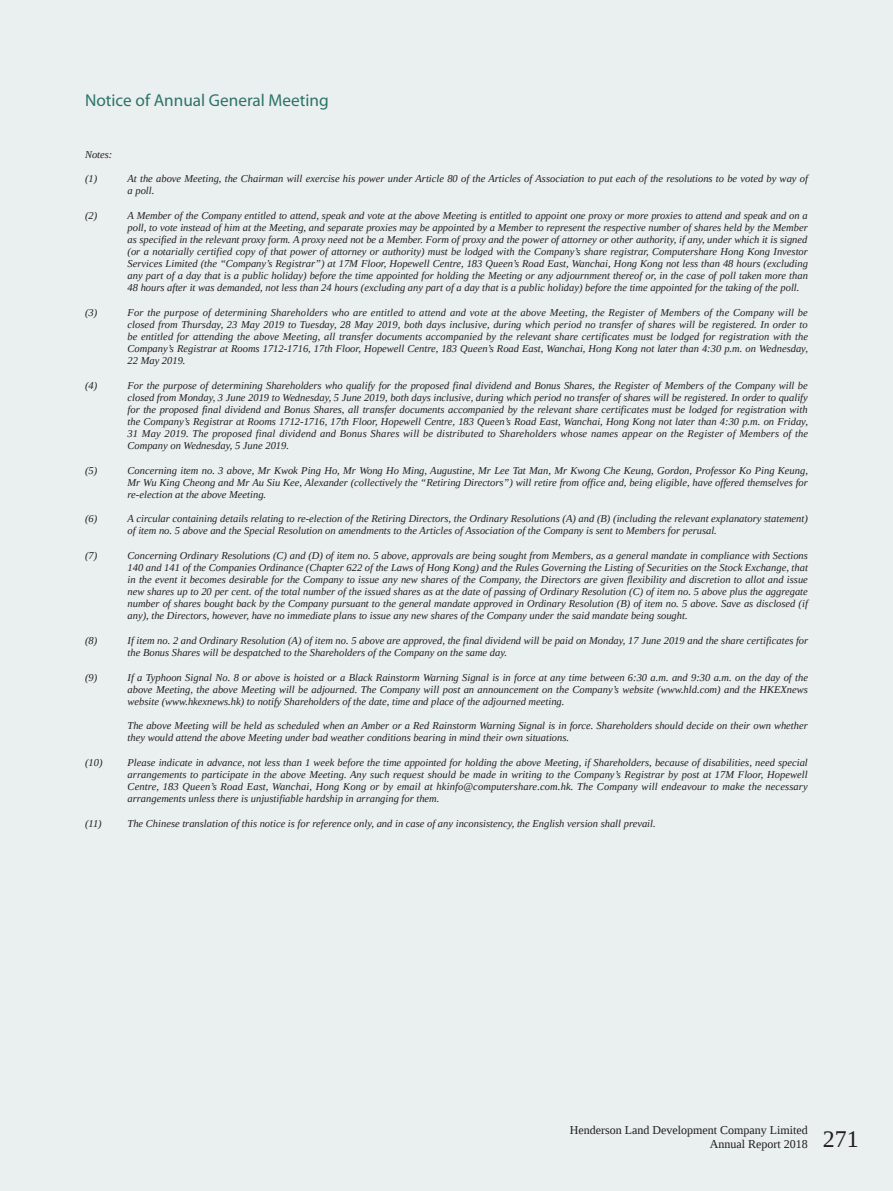
<style>
.page{position:relative;width:893px;height:1191px;background:#eaf0ef}
.page>*{position:absolute;margin:0;border:0;box-sizing:border-box;transform-origin:0 0}
.t1{font:17.25px "Myriad Pro";color:#2e7369}
.t2{font:12px/14.2px "Liberation Serif";color:#231f20}
.t3{font:italic 10.5px/12px "Liberation Serif";color:#231f20;text-align:justify}
.s1{font-size:24px}
</style>
<div class="page">
<h1 class="t1" style="left:85px;top:89px;width:245px">Notice of Annual General Meeting</h1>
<p class="t3" style="left:85px;top:148px;width:29px">Notes:</p>
<p class="t3" style="left:85px;top:173px;width:14px">(1)</p>
<p class="t3" style="left:128px;top:173px;width:682px">At the above Meeting, the Chairman will exercise his power under Article 80 of the Articles of Association to put each of the resolutions to be voted by way of a poll.</p>
<p class="t3" style="left:85px;top:209px;width:14px">(2)</p>
<p class="t3" style="left:128px;top:209px;width:682px">A Member of the Company entitled to attend, speak and vote at the above Meeting is entitled to appoint one proxy or more proxies to attend and speak and on a poll, to vote instead of him at the Meeting, and separate proxies may be appointed by a Member to represent the respective number of shares held by the Member as specified in the relevant proxy form. A proxy need not be a Member. Form of proxy and the power of attorney or other authority, if any, under which it is signed (or a notarially certified copy of that power of attorney or authority) must be lodged with the Company’s share registrar, Computershare Hong Kong Investor Services Limited (the “Company’s Registrar”) at 17M Floor, Hopewell Centre, 183 Queen’s Road East, Wanchai, Hong Kong not less than 48 hours (excluding any part of a day that is a public holiday) before the time appointed for holding the Meeting or any adjournment thereof or, in the case of poll taken more than 48 hours after it was demanded, not less than 24 hours (excluding any part of a day that is a public holiday) before the time appointed for the taking of the poll.</p>
<p class="t3" style="left:85px;top:306px;width:14px">(3)</p>
<p class="t3" style="left:128px;top:306px;width:682px">For the purpose of determining Shareholders who are entitled to attend and vote at the above Meeting, the Register of Members of the Company will be closed from Thursday, 23 May 2019 to Tuesday, 28 May 2019, both days inclusive, during which period no transfer of shares will be registered. In order to be entitled for attending the above Meeting, all transfer documents accompanied by the relevant share certificates must be lodged for registration with the Company’s Registrar at Rooms 1712-1716, 17th Floor, Hopewell Centre, 183 Queen’s Road East, Wanchai, Hong Kong not later than 4:30 p.m. on Wednesday, 22 May 2019.</p>
<p class="t3" style="left:85px;top:379px;width:14px">(4)</p>
<p class="t3" style="left:128px;top:379px;width:682px">For the purpose of determining Shareholders who qualify for the proposed final dividend and Bonus Shares, the Register of Members of the Company will be closed from Monday, 3 June 2019 to Wednesday, 5 June 2019, both days inclusive, during which period no transfer of shares will be registered. In order to qualify for the proposed final dividend and Bonus Shares, all transfer documents accompanied by the relevant share certificates must be lodged for registration with the Company’s Registrar at Rooms 1712-1716, 17th Floor, Hopewell Centre, 183 Queen’s Road East, Wanchai, Hong Kong not later than 4:30 p.m. on Friday, 31 May 2019. The proposed final dividend and Bonus Shares will be distributed to Shareholders whose names appear on the Register of Members of the Company on Wednesday, 5 June 2019.</p>
<p class="t3" style="left:85px;top:464px;width:14px">(5)</p>
<p class="t3" style="left:128px;top:464px;width:682px">Concerning item no. 3 above, Mr Kwok Ping Ho, Mr Wong Ho Ming, Augustine, Mr Lee Tat Man, Mr Kwong Che Keung, Gordon, Professor Ko Ping Keung, Mr Wu King Cheong and Mr Au Siu Kee, Alexander (collectively the “Retiring Directors”) will retire from office and, being eligible, have offered themselves for re-election at the above Meeting.</p>
<p class="t3" style="left:85px;top:513px;width:14px">(6)</p>
<p class="t3" style="left:128px;top:513px;width:682px">A circular containing details relating to re-election of the Retiring Directors, the Ordinary Resolutions (A) and (B) (including the relevant explanatory statement) of item no. 5 above and the Special Resolution on amendments to the Articles of Association of the Company is sent to Members for perusal.</p>
<p class="t3" style="left:85px;top:549px;width:14px">(7)</p>
<p class="t3" style="left:128px;top:549px;width:682px">Concerning Ordinary Resolutions (C) and (D) of item no. 5 above, approvals are being sought from Members, as a general mandate in compliance with Sections 140 and 141 of the Companies Ordinance (Chapter 622 of the Laws of Hong Kong) and the Rules Governing the Listing of Securities on the Stock Exchange, that in the event it becomes desirable for the Company to issue any new shares of the Company, the Directors are given flexibility and discretion to allot and issue new shares up to 20 per cent. of the total number of the issued shares as at the date of passing of Ordinary Resolution (C) of item no. 5 above plus the aggregate number of shares bought back by the Company pursuant to the general mandate approved in Ordinary Resolution (B) of item no. 5 above. Save as disclosed (if any), the Directors, however, have no immediate plans to issue any new shares of the Company under the said mandate being sought.</p>
<p class="t3" style="left:85px;top:634px;width:14px">(8)</p>
<p class="t3" style="left:128px;top:634px;width:682px">If item no. 2 and Ordinary Resolution (A) of item no. 5 above are approved, the final dividend will be paid on Monday, 17 June 2019 and the share certificates for the Bonus Shares will be despatched to the Shareholders of the Company on the same day.</p>
<p class="t3" style="left:85px;top:671px;width:14px">(9)</p>
<p class="t3" style="left:128px;top:671px;width:682px">If a Typhoon Signal No. 8 or above is hoisted or a Black Rainstorm Warning Signal is in force at any time between 6:30 a.m. and 9:30 a.m. on the day of the above Meeting, the above Meeting will be adjourned. The Company will post an announcement on the Company’s website (www.hld.com) and the HKEXnews website (www.hkexnews.hk) to notify Shareholders of the date, time and place of the adjourned meeting.</p>
<p class="t3" style="left:128px;top:720px;width:682px">The above Meeting will be held as scheduled when an Amber or a Red Rainstorm Warning Signal is in force. Shareholders should decide on their own whether they would attend the above Meeting under bad weather conditions bearing in mind their own situations.</p>
<p class="t3" style="left:128px;top:756px;width:682px;text-indent:-43px">(10) Please indicate in advance, not less than 1 week before the time appointed for holding the above Meeting, if Shareholders, because of disabilities, need special arrangements to participate in the above Meeting. Any such request should be made in writing to the Company’s Registrar by post at 17M Floor, Hopewell Centre, 183 Queen’s Road East, Wanchai, Hong Kong or by email at hkinfo@computershare.com.hk. The Company will endeavour to make the necessary arrangements unless there is unjustifiable hardship in arranging for them.</p>
<p class="t3" style="left:85px;top:817px;width:18px">(11)</p>
<p class="t3" style="left:128px;top:817px;width:530px">The Chinese translation of this notice is for reference only, and in case of any inconsistency, the English version shall prevail.</p>
<p class="t2" style="left:710px;top:1123px;width:151px;text-indent:-140px">Henderson Land Development Company Limited<br>Annual Report 2018 <span class="s1">271</span></p>
</div>
